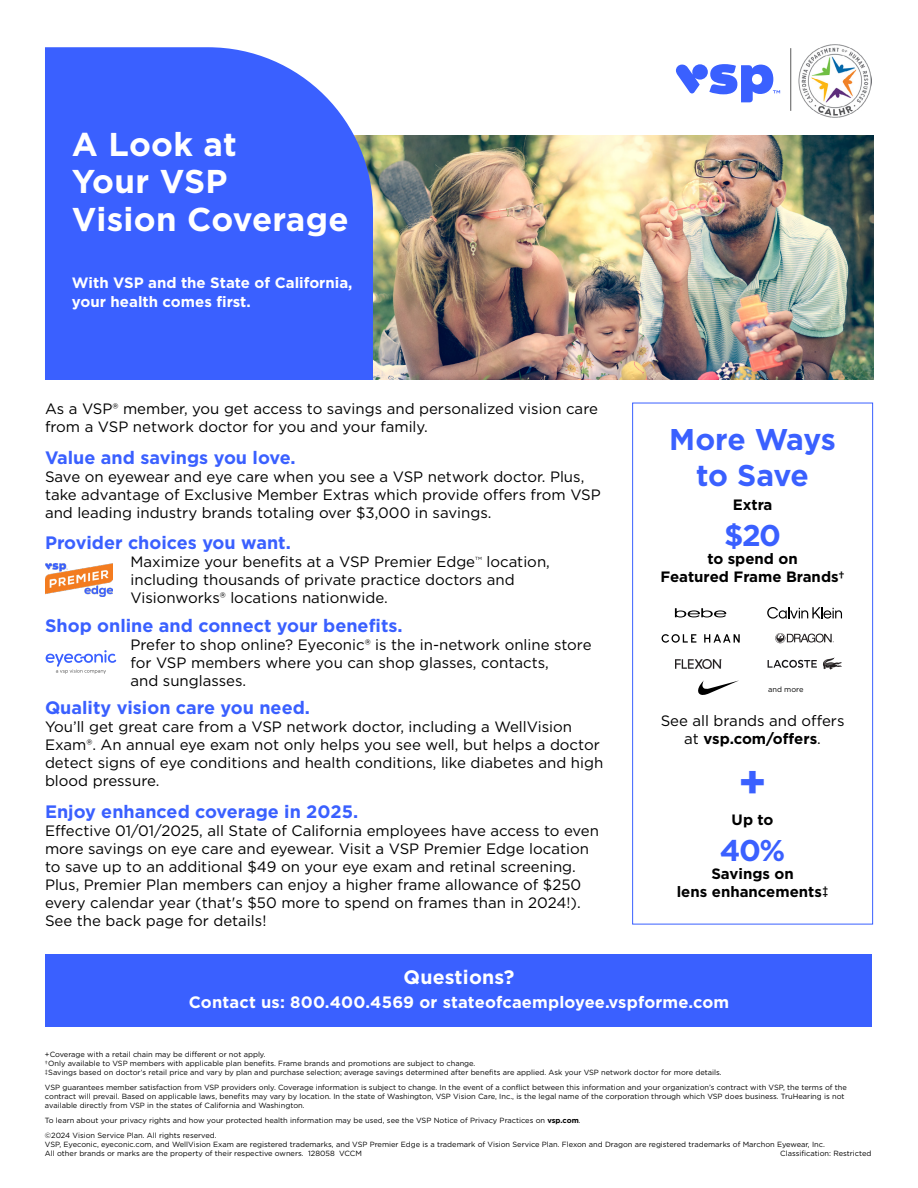
<style>
.page{position:relative;width:918px;height:1188px;background:#fff}
.page>*{position:absolute;margin:0;border:0;box-sizing:border-box;transform-origin:0 0}
.t1{font:700 45px "Gotham";color:#3a60ff}
.t2{font:700 33px/37.5px "Gotham";letter-spacing:.01em;color:#fff}
.t3{font:700 30px/36px "Gotham";letter-spacing:-.02em;color:#3a60ff;text-align:center}
.t4{font:700 19.5px "Gotham";letter-spacing:.01em;color:#fff}
.t5{font:700 18px "Gotham";color:#3a60ff}
.t6{font:700 16.5px "Gotham";letter-spacing:.01em;color:#fff}
.t7{font:15px/18px "Gotham";color:#000}
.t8{font:700 15px/18px "Gotham";color:#000;text-align:center}
.t9{font:700 15px/19.5px "Gotham";color:#fff}
.t10{font:7.5px/9px "Gotham";color:#000}
.t11{font:4.5px "Gotham";color:#000}
.s1{font-weight:700}
</style>
<div class="page">
<div style="left:46px;top:955px;width:826px;height:72px;background:#3a60ff"></div>
<svg style="left:46px;top:650px;width:70px;height:24px"></svg>
<img style="left:46px;top:563px;width:66px;height:34px">
<div style="left:632px;top:403px;width:241px;height:521px;border:1px solid #3a60ff"></div>
<svg style="left:662px;top:634px;width:78px;height:9px"></svg>
<svg style="left:767px;top:607px;width:75px;height:12px"></svg>
<svg style="left:675px;top:608px;width:51px;height:9px"></svg>
<svg style="left:698px;top:680px;width:41px;height:15px"></svg>
<img style="left:676px;top:659px;width:46px;height:10px">
<svg style="left:768px;top:660px;width:49px;height:8px"></svg>
<svg style="left:823px;top:657px;width:19px;height:13px"></svg>
<svg style="left:775px;top:633px;width:59px;height:10px"></svg>
<img style="left:373px;top:136px;width:500px;height:244px">
<div style="left:45px;top:47px;width:328px;height:333px;background:#3a60ff"></div>
<img style="left:798px;top:44px;width:73px;height:73px">
<svg style="left:676px;top:64px;width:104px;height:38px"></svg>
<hr style="left:791px;top:48px;width:1px;height:63px;background:#595959">
<h1 class="t2" style="left:72px;top:125px;width:278px">A Look at<br>Your VSP<br>Vision Coverage</h1>
<p class="t9" style="left:72px;top:273px;width:282px">With VSP and the State of California, your health comes first.</p>
<p class="t7" style="left:45px;top:399px;width:554px">As a VSP® member, you get access to savings and personalized vision care from a VSP network doctor for you and your family.</p>
<h2 class="t5" style="left:45px;top:445px;width:252px">Value and savings you love.</h2>
<p class="t7" style="left:45px;top:467px;width:557px">Save on eyewear and eye care when you see a VSP network doctor. Plus, take advantage of Exclusive Member Extras which provide offers from VSP and leading industry brands totaling over $3,000 in savings.</p>
<h2 class="t5" style="left:45px;top:531px;width:247px">Provider choices you want.</h2>
<p class="t7" style="left:130px;top:552px;width:346px">Maximize your benefits at a VSP Premier Edge</p>
<p class="t11" style="left:475px;top:555px;width:8px">TM</p>
<p class="t7" style="left:131px;top:552px;width:421px;text-indent:356px">location, including thousands of private practice doctors and<br>Visionworks® locations nationwide.</p>
<h2 class="t5" style="left:45px;top:613px;width:359px">Shop online and connect your benefits.</h2>
<p class="t7" style="left:130px;top:635px;width:463px">Prefer to shop online? Eyeconic® is the in-network online store for VSP members where you can shop glasses, contacts,<br>and sunglasses.</p>
<h2 class="t5" style="left:45px;top:696px;width:267px">Quality vision care you need.</h2>
<p class="t7" style="left:45px;top:717px;width:560px">You’ll get great care from a VSP network doctor, including a WellVision Exam®. An annual eye exam not only helps you see well, but helps a doctor detect signs of eye conditions and health conditions, like diabetes and high blood pressure.</p>
<h2 class="t5" style="left:45px;top:799px;width:315px">Enjoy enhanced coverage in 2025.</h2>
<p class="t7" style="left:45px;top:821px;width:556px">Effective 01/01/2025, all State of California employees have access to even more savings on eye care and eyewear. Visit a VSP Premier Edge location to save up to an additional $49 on your eye exam and retinal screening.<br>Plus, Premier Plan members can enjoy a higher frame allowance of $250 every calendar year (that's $50 more to spend on frames than in 2024!).<br>See the back page for details!</p>
<h2 class="t3" style="left:669px;top:421px;width:168px">More Ways to Save</h2>
<p class="t8" style="left:733px;top:496px;width:41px">Extra</p>
<p class="t3" style="left:724px;top:517px;width:58px">$20</p>
<p class="t8" style="left:660px;top:550px;width:186px">to spend on<br>Featured Frame Brands†</p>
<p class="t10" style="left:768px;top:685px;width:37px">and more</p>
<p class="t7" style="left:661px;top:711px;width:185px;text-align:center">See all brands and offers at <span class="s1">vsp.com/offers</span>.</p>
<p class="t1" style="left:738px;top:752px;width:30px">+</p>
<p class="t8" style="left:732px;top:811px;width:43px">Up to</p>
<p class="t3" style="left:720px;top:832px;width:67px">40%</p>
<p class="t8" style="left:677px;top:865px;width:153px">Savings on<br>lens enhancements‡</p>
<h2 class="t4" style="left:404px;top:964px;width:112px">Questions?</h2>
<p class="t6" style="left:189px;top:991px;width:542px">Contact us: 800.400.4569 or stateofcaemployee.vspforme.com</p>
<p class="t10" style="left:45px;top:1050px;width:222px">+Coverage with a retail chain may be different or not apply.</p>
<p class="t10" style="left:45px;top:1059px;width:432px">†Only available to VSP members with applicable plan benefits. Frame brands and promotions are subject to change.</p>
<p class="t10" style="left:45px;top:1068px;width:678px">‡Savings based on doctor’s retail price and vary by plan and purchase selection; average savings determined after benefits are applied. Ask your VSP network doctor for more details.</p>
<p class="t10" style="left:45px;top:1083px;width:804px">VSP guarantees member satisfaction from VSP providers only. Coverage information is subject to change. In the event of a conflict between this information and your organization’s contract with VSP, the terms of the contract will prevail. Based on applicable laws, benefits may vary by location. In the state of Washington, VSP Vision Care, Inc., is the legal name of the corporation through which VSP does business. TruHearing is not available directly from VSP in the states of California and Washington.</p>
<p class="t10" style="left:45px;top:1116px;width:537px">To learn about your privacy rights and how your protected health information may be used, see the VSP Notice of Privacy Practices on <span class="s1">vsp.com</span>.</p>
<p class="t10" style="left:45px;top:1131px;width:173px">©2024 Vision Service Plan. All rights reserved.</p>
<p class="t10" style="left:45px;top:1140px;width:781px">VSP, Eyeconic, eyeconic.com, and WellVision Exam are registered trademarks, and VSP Premier Edge is a trademark of Vision Service Plan. Flexon and Dragon are registered trademarks of Marchon Eyewear, Inc.</p>
<p class="t10" style="left:45px;top:1149px;width:319px">All other brands or marks are the property of their respective owners. 128058 VCCM</p>
<p class="t10" style="left:780px;top:1149px;width:93px">Classification: Restricted</p>
</div>
